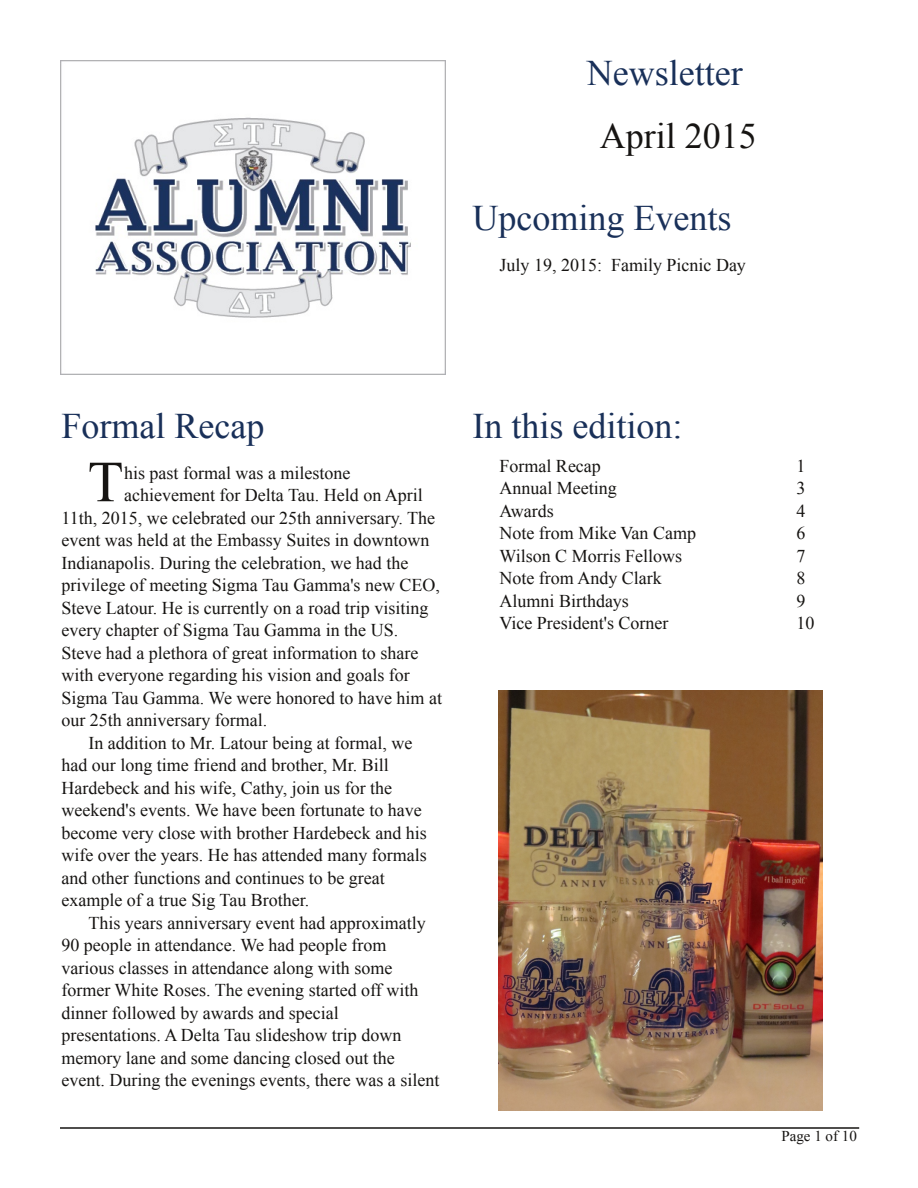
<style>
.page{position:relative;width:918px;height:1188px;background:#fff}
.page>*{position:absolute;margin:0;border:0;box-sizing:border-box;transform-origin:0 0}
.t1{font:58.2px "Times New Roman";color:#161412}
.t2{font:36px "Times New Roman";color:#193059}
.t3{font:36px "Times New Roman";color:#161412}
.t4{font:18px "Times New Roman";color:#161412}
.t5{font:15px "Times New Roman";color:#161412}
</style>
<div class="page">
<hr style="left:60px;top:1127px;width:799px;height:2px;background:#161412">
<img style="left:60px;top:60px;width:386px;height:315px">
<img style="left:498px;top:690px;width:325px;height:420px">
<h2 class="t2" style="left:587px;top:53px;width:157px">Newsletter</h2>
<h2 class="t3" style="left:600px;top:116px;width:158px">April 2015</h2>
<h2 class="t2" style="left:472px;top:198px;width:260px">Upcoming Events</h2>
<p class="t4" style="left:500px;top:255px;width:248px">July 19, 2015: Family Picnic Day</p>
<h2 class="t2" style="left:61px;top:406px;width:204px">Formal Recap</h2>
<h2 class="t2" style="left:472px;top:406px;width:211px">In this edition:</h2>
<h1 class="t1" style="left:88px;top:449px;width:37px">T</h1>
<p class="t4" style="left:124px;top:463px;width:228px">his past formal was a milestone</p>
<p class="t4" style="left:500px;top:455px;width:103px">Formal Recap</p>
<p class="t4" style="left:796px;top:455px;width:10px">1</p>
<p class="t4" style="left:500px;top:478px;width:119px">Annual Meeting</p>
<p class="t4" style="left:796px;top:478px;width:10px">3</p>
<p class="t4" style="left:500px;top:500px;width:56px">Awards</p>
<p class="t4" style="left:796px;top:500px;width:10px">4</p>
<p class="t4" style="left:500px;top:523px;width:198px">Note from Mike Van Camp</p>
<p class="t4" style="left:796px;top:523px;width:10px">6</p>
<p class="t4" style="left:500px;top:545px;width:184px">Wilson C Morris Fellows</p>
<p class="t4" style="left:796px;top:545px;width:10px">7</p>
<p class="t4" style="left:500px;top:568px;width:164px">Note from Andy Clark</p>
<p class="t4" style="left:796px;top:568px;width:10px">8</p>
<p class="t4" style="left:500px;top:590px;width:131px">Alumni Birthdays</p>
<p class="t4" style="left:796px;top:590px;width:10px">9</p>
<p class="t4" style="left:500px;top:613px;width:171px">Vice President's Corner</p>
<p class="t4" style="left:796px;top:613px;width:19px">10</p>
<p class="t4" style="left:124px;top:485px;width:300px">achievement for Delta Tau. Held on April</p>
<p class="t4" style="left:61px;top:508px;width:375px">11th, 2015, we celebrated our 25th anniversary. The</p>
<p class="t4" style="left:61px;top:530px;width:369px">event was held at the Embassy Suites in downtown</p>
<p class="t4" style="left:61px;top:553px;width:348px">Indianapolis. During the celebration, we had the</p>
<p class="t4" style="left:61px;top:575px;width:380px">privilege of meeting Sigma Tau Gamma's new CEO,</p>
<p class="t4" style="left:61px;top:598px;width:368px">Steve Latour. He is currently on a road trip visiting</p>
<p class="t4" style="left:61px;top:620px;width:338px">every chapter of Sigma Tau Gamma in the US.</p>
<p class="t4" style="left:61px;top:643px;width:358px">Steve had a plethora of great information to share</p>
<p class="t4" style="left:61px;top:665px;width:350px">with everyone regarding his vision and goals for</p>
<p class="t4" style="left:61px;top:688px;width:382px">Sigma Tau Gamma. We were honored to have him at</p>
<p class="t4" style="left:61px;top:710px;width:207px">our 25th anniversary formal.</p>
<p class="t4" style="left:88px;top:733px;width:325px">In addition to Mr. Latour being at formal, we</p>
<p class="t4" style="left:61px;top:755px;width:329px">had our long time friend and brother, Mr. Bill</p>
<p class="t4" style="left:61px;top:778px;width:332px">Hardebeck and his wife, Cathy, join us for the</p>
<p class="t4" style="left:61px;top:800px;width:362px">weekend's events. We have been fortunate to have</p>
<p class="t4" style="left:61px;top:823px;width:367px">become very close with brother Hardebeck and his</p>
<p class="t4" style="left:61px;top:845px;width:367px">wife over the years. He has attended many formals</p>
<p class="t4" style="left:61px;top:868px;width:325px">and other functions and continues to be great</p>
<p class="t4" style="left:61px;top:890px;width:249px">example of a true Sig Tau Brother.</p>
<p class="t4" style="left:88px;top:913px;width:339px">This years anniversary event had approximatly</p>
<p class="t4" style="left:61px;top:935px;width:327px">90 people in attendance. We had people from</p>
<p class="t4" style="left:61px;top:958px;width:332px">various classes in attendance along with some</p>
<p class="t4" style="left:61px;top:980px;width:358px">former White Roses. The evening started off with</p>
<p class="t4" style="left:61px;top:1003px;width:279px">dinner followed by awards and special</p>
<p class="t4" style="left:61px;top:1025px;width:341px">presentations. A Delta Tau slideshow trip down</p>
<p class="t4" style="left:61px;top:1048px;width:335px">memory lane and some dancing closed out the</p>
<p class="t4" style="left:61px;top:1070px;width:379px">event. During the evenings events, there was a silent</p>
<p class="t5" style="left:781px;top:1128px;width:77px">Page 1 of 10</p>
</div>
